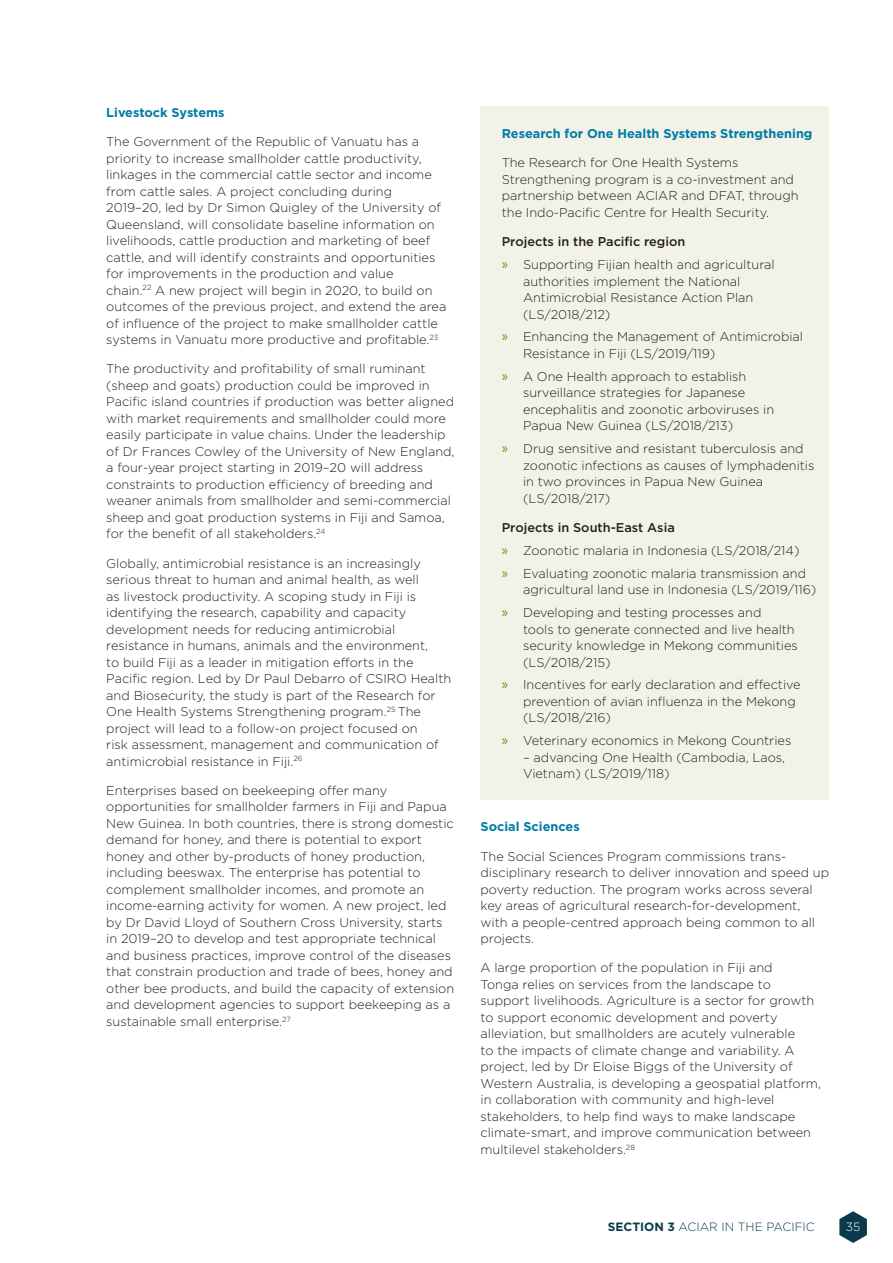
<style>
.page{position:relative;width:893px;height:1263px;background:#fff}
.page>*{position:absolute;margin:0;border:0;box-sizing:border-box;transform-origin:0 0}
.body{font:300 12.75px/16.5px "Gotham";color:#231f20}
.HD{font:700 12.75px "Gotham";color:#007ca4}
.body-2{font:500 12.75px "Gotham";color:#231f20}
.body-3{font:300 12px "Gotham";color:#093a4b}
.t1{font:300 12px "Gotham";color:#fff}
.s1{font-family:"Myriad Pro";font-weight:400;font-size:15px;color:#6c8a1f}
.s2{font-weight:700}
</style>
<div class="page">
<svg style="left:839px;top:1211px;width:28px;height:32px"></svg>
<div style="left:480px;top:106px;width:349px;height:694px;background:#f3f2e8"></div>
<p class="HD" style="left:106px;top:105px;width:120px">Livestock Systems</p>
<p class="body" style="left:106px;top:133px;width:342px">The Government of the Republic of Vanuatu has a priority to increase smallholder cattle productivity, linkages in the commercial cattle sector and income from cattle sales. A project concluding during 2019–20, led by Dr Simon Quigley of the University of Queensland, will consolidate baseline information on livelihoods, cattle production and marketing of beef cattle, and will identify constraints and opportunities for improvements in the production and value<br>chain.<sup>22</sup> A new project will begin in 2020, to build on outcomes of the previous project, and extend the area of influence of the project to make smallholder cattle systems in Vanuatu more productive and profitable.<sup>23</sup></p>
<p class="body" style="left:106px;top:360px;width:350px">The productivity and profitability of small ruminant (sheep and goats) production could be improved in Pacific island countries if production was better aligned with market requirements and smallholder could more easily participate in value chains. Under the leadership of Dr Frances Cowley of the University of New England, a four-year project starting in 2019–20 will address constraints to production efficiency of breeding and weaner animals from smallholder and semi-commercial sheep and goat production systems in Fiji and Samoa, for the benefit of all stakeholders.<sup>24</sup></p>
<p class="body" style="left:106px;top:555px;width:347px">Globally, antimicrobial resistance is an increasingly serious threat to human and animal health, as well<br>as livestock productivity. A scoping study in Fiji is identifying the research, capability and capacity development needs for reducing antimicrobial resistance in humans, animals and the environment,<br>to build Fiji as a leader in mitigation efforts in the Pacific region. Led by Dr Paul Debarro of CSIRO Health and Biosecurity, the study is part of the Research for One Health Systems Strengthening program.<sup>25</sup> The project will lead to a follow-on project focused on<br>risk assessment, management and communication of antimicrobial resistance in Fiji.<sup>26</sup></p>
<p class="body" style="left:106px;top:782px;width:349px">Enterprises based on beekeeping offer many opportunities for smallholder farmers in Fiji and Papua New Guinea. In both countries, there is strong domestic demand for honey, and there is potential to export honey and other by-products of honey production, including beeswax. The enterprise has potential to complement smallholder incomes, and promote an income-earning activity for women. A new project, led by Dr David Lloyd of Southern Cross University, starts in 2019–20 to develop and test appropriate technical and business practices, improve control of the diseases that constrain production and trade of bees, honey and other bee products, and build the capacity of extension and development agencies to support beekeeping as a sustainable small enterprise.<sup>27</sup></p>
<p class="HD" style="left:502px;top:126px;width:312px">Research for One Health Systems Strengthening</p>
<p class="body" style="left:502px;top:154px;width:298px">The Research for One Health Systems Strengthening program is a co-investment and partnership between ACIAR and DFAT, through the Indo-Pacific Centre for Health Security.</p>
<p class="body-2" style="left:502px;top:234px;width:185px">Projects in the Pacific region</p>
<p class="body" style="left:523px;top:256px;width:253px;text-indent:-21px"><span class="s1">»</span> Supporting Fijian health and agricultural authorities implement the National Antimicrobial Resistance Action Plan (LS/2018/212)</p>
<p class="body" style="left:523px;top:328px;width:282px;text-indent:-21px"><span class="s1">»</span> Enhancing the Management of Antimicrobial<br>Resistance in Fiji (LS/2019/119)</p>
<p class="body" style="left:523px;top:368px;width:253px;text-indent:-21px"><span class="s1">»</span> A One Health approach to establish surveillance strategies for Japanese encephalitis and zoonotic arboviruses in Papua New Guinea (LS/2018/213)</p>
<p class="body" style="left:523px;top:440px;width:293px;text-indent:-21px"><span class="s1">»</span> Drug sensitive and resistant tuberculosis and zoonotic infections as causes of lymphadenitis in two provinces in Papua New Guinea (LS/2018/217)</p>
<p class="body-2" style="left:502px;top:520px;width:175px">Projects in South-East Asia</p>
<p class="body" style="left:502px;top:542px;width:299px"><span class="s1">»</span> Zoonotic malaria in Indonesia (LS/2018/214)</p>
<p class="body" style="left:523px;top:565px;width:295px;text-indent:-21px"><span class="s1">»</span> Evaluating zoonotic malaria transmission and agricultural land use in Indonesia (LS/2019/116)</p>
<p class="body" style="left:523px;top:604px;width:276px;text-indent:-21px"><span class="s1">»</span> Developing and testing processes and<br>tools to generate connected and live health security knowledge in Mekong communities (LS/2018/215)</p>
<p class="body" style="left:523px;top:676px;width:279px;text-indent:-21px"><span class="s1">»</span> Incentives for early declaration and effective prevention of avian influenza in the Mekong (LS/2018/216)</p>
<p class="body" style="left:502px;top:732px;width:291px"><span class="s1">»</span> Veterinary economics in Mekong Countries</p>
<p class="body" style="left:523px;top:749px;width:264px">– advancing One Health (Cambodia, Laos,<br>Vietnam) (LS/2019/118)</p>
<p class="HD" style="left:480px;top:819px;width:101px">Social Sciences</p>
<p class="body" style="left:480px;top:848px;width:350px">The Social Sciences Program commissions trans&shy;disciplinary research to deliver innovation and speed up poverty reduction. The program works across several key areas of agricultural research-for-development, with a people-centred approach being common to all projects.</p>
<p class="body" style="left:480px;top:959px;width:342px">A large proportion of the population in Fiji and<br>Tonga relies on services from the landscape to support livelihoods. Agriculture is a sector for growth to support economic development and poverty alleviation, but smallholders are acutely vulnerable<br>to the impacts of climate change and variability. A project, led by Dr Eloise Biggs of the University of Western Australia, is developing a geospatial platform, in collaboration with community and high-level stakeholders, to help find ways to make landscape climate-smart, and improve communication between multilevel stakeholders.<sup>28</sup></p>
<p class="body-3" style="left:608px;top:1220px;width:208px"><span class="s2">SECTION 3</span> ACIAR IN THE PACIFIC</p>
<p class="t1" style="left:846px;top:1220px;width:16px">35</p>
</div>
